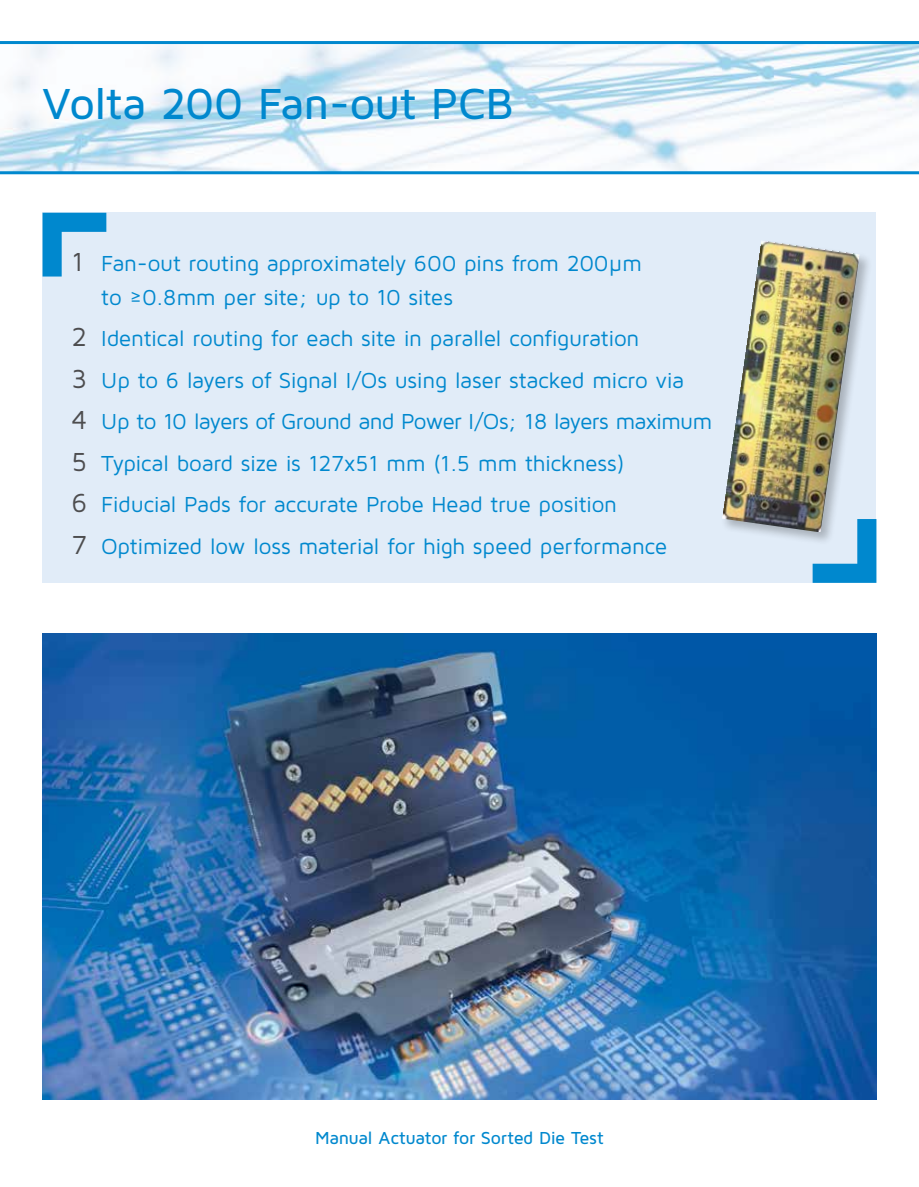
<style>
.page{position:relative;width:919px;height:1187px;background:#fff}
.page>*{position:absolute;margin:0;border:0;box-sizing:border-box;transform-origin:0 0}
.t1{font:500 45px "Maven Pro";letter-spacing:-.025em;color:#0088ce}
.t2{font:22.5px/41.5px "Maven Pro";letter-spacing:-.015em;color:#0088ce}
.t3{font:500 18px "Maven Pro";letter-spacing:-.02em;color:#0088ce}
.s1{font-size:27px;color:#4d4d4f}
</style>
<div class="page">
<div style="left:43px;top:213px;width:833px;height:370px;background:#e1ecf8"></div>
<img style="left:0;top:44px;width:918px;height:127px">
<hr style="left:0;top:41px;width:918px;height:3px;background:#0088ce">
<hr style="left:0;top:171px;width:918px;height:3px;background:#0088ce">
<div style="left:720px;top:239px;width:153px;height:307px;background:#000;opacity:.25"></div>
<img style="left:722px;top:240px;width:137px;height:292px">
<svg style="left:43px;top:213px;width:63px;height:63px"></svg>
<svg style="left:812px;top:519px;width:64px;height:64px"></svg>
<img style="left:43px;top:634px;width:833px;height:465px">
<h1 class="t1" style="left:43px;top:76px;width:472px">Volta 200 Fan-out PCB</h1>
<p class="t2" style="left:101px;top:246px;width:542px;line-height:33px;text-indent:-30px"><span class="s1">1</span> Fan-out routing approximately 600 pins from 200µ m to ≥0.8mm per site; up to 10 sites</p>
<p class="t2" style="left:71px;top:317px;width:642px"><span class="s1">2</span> Identical routing for each site in parallel configuration<br><span class="s1">3</span> Up to 6 layers of Signal I/Os using laser stacked micro via<br><span class="s1">4</span> Up to 10 layers of Ground and Power I/Os; 18 layers maximum <span class="s1">5</span> Typical board size is 127x51 mm (1.5 mm thickness)<br><span class="s1">6</span> Fiducial Pads for accurate Probe Head true position<br><span class="s1">7</span> Optimized low loss material for high speed performance</p>
<p class="t3" style="left:315px;top:1126px;width:290px">Manual Actuator for Sorted Die Test</p>
</div>
